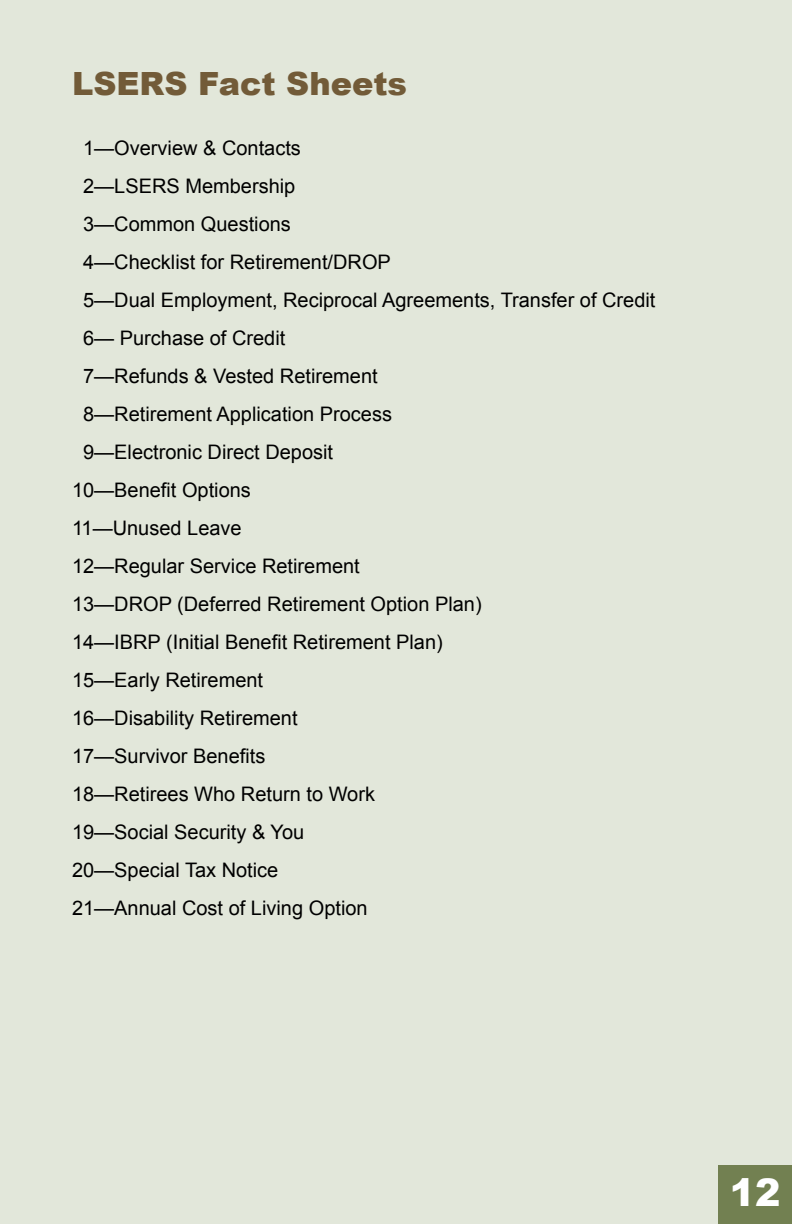
<style>
.page{position:relative;width:792px;height:1224px;background:#e2e7da}
.page>*{position:absolute;margin:0;border:0;box-sizing:border-box;transform-origin:0 0}
.t1{font:900 38px "Arial";color:#fff}
.t2{font:900 32px "Arial";color:#725b38}
.t3{font:20px "Arial";color:#000}
</style>
<div class="page">
<div style="left:719px;top:1165px;width:73px;height:59px;background:#728051"></div>
<h2 class="t2" style="left:72px;top:60px;width:337px">LSERS Fact Sheets</h2>
<p class="t3" style="left:83px;top:134px;width:219px">1—Overview &amp; Contacts</p>
<p class="t3" style="left:83px;top:172px;width:214px">2—LSERS Membership</p>
<p class="t3" style="left:83px;top:210px;width:209px">3—Common Questions</p>
<p class="t3" style="left:83px;top:248px;width:309px">4—Checklist for Retirement/DROP</p>
<p class="t3" style="left:83px;top:286px;width:574px">5—Dual Employment, Reciprocal Agreements, Transfer of Credit</p>
<p class="t3" style="left:83px;top:324px;width:204px">6— Purchase of Credit</p>
<p class="t3" style="left:83px;top:362px;width:296px">7—Refunds &amp; Vested Retirement</p>
<p class="t3" style="left:83px;top:400px;width:310px">8—Retirement Application Process</p>
<p class="t3" style="left:83px;top:438px;width:252px">9—Electronic Direct Deposit</p>
<p class="t3" style="left:72px;top:476px;width:180px">10—Benefit Options</p>
<p class="t3" style="left:72px;top:514px;width:171px">11—Unused Leave</p>
<p class="t3" style="left:72px;top:552px;width:289px">12—Regular Service Retirement</p>
<p class="t3" style="left:72px;top:590px;width:411px">13—DROP (Deferred Retirement Option Plan)</p>
<p class="t3" style="left:72px;top:628px;width:372px">14—IBRP (Initial Benefit Retirement Plan)</p>
<p class="t3" style="left:72px;top:666px;width:193px">15—Early Retirement</p>
<p class="t3" style="left:72px;top:704px;width:227px">16—Disability Retirement</p>
<p class="t3" style="left:72px;top:742px;width:195px">17—Survivor Benefits</p>
<p class="t3" style="left:72px;top:780px;width:305px">18—Retirees Who Return to Work</p>
<p class="t3" style="left:72px;top:818px;width:234px">19—Social Security &amp; You</p>
<p class="t3" style="left:72px;top:856px;width:208px">20—Special Tax Notice</p>
<p class="t3" style="left:72px;top:894px;width:297px">21—Annual Cost of Living Option</p>
<h1 class="t1" style="left:730px;top:1165px;width:52px">12</h1>
</div>
